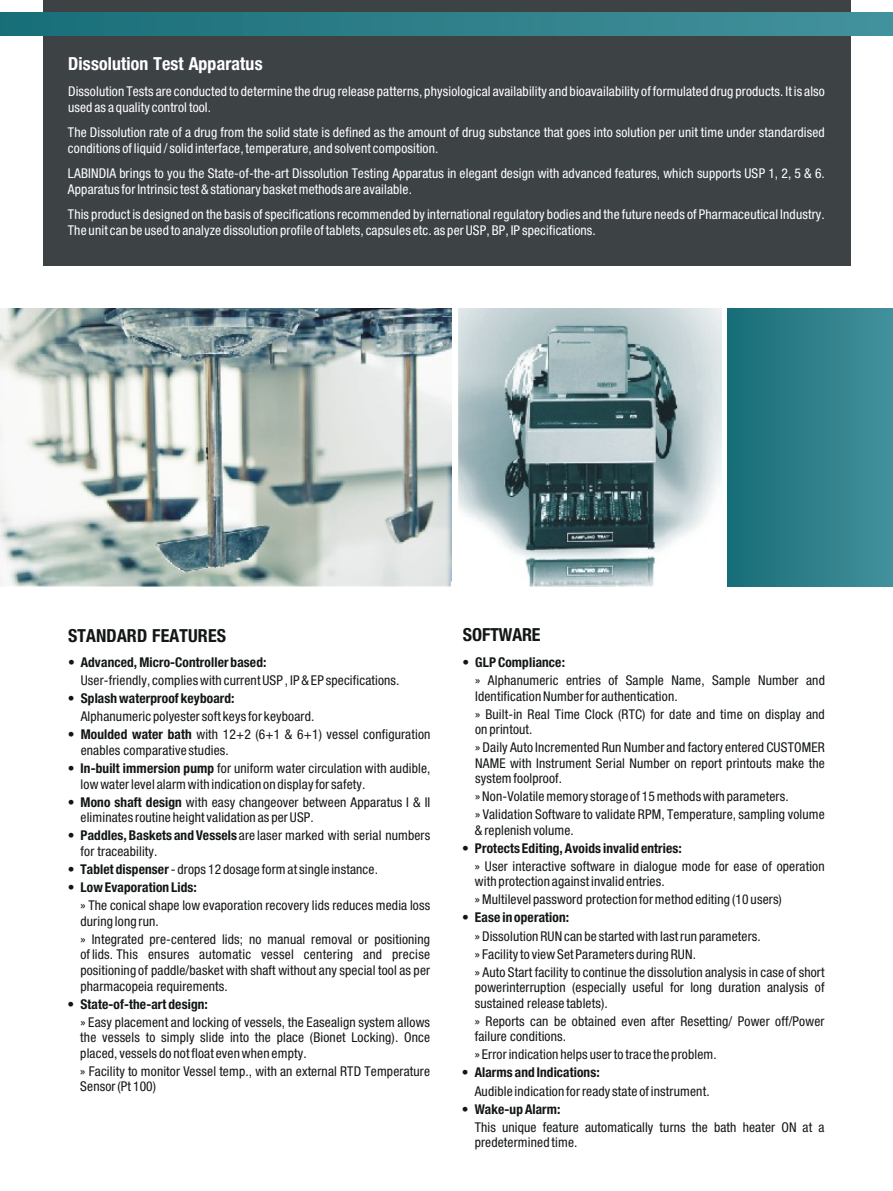
<style>
.page{position:relative;width:893px;height:1191px;background:#fff}
.page>*{position:absolute;margin:0;border:0;box-sizing:border-box;transform-origin:0 0}
.t1{font:18px "Heavenetica Cond 7 Bold SH";letter-spacing:.01em;color:#fff}
.t2{font:18px "Heavenetica Cond 7 Bold SH";letter-spacing:.01em;color:#121714}
.t3{font:13.5px/15.6px "Heavenetica Cond 5 SH";letter-spacing:.01em;color:#121714}
.t4{font:13.5px/16.4px "Heavenetica Cond 5 SH";letter-spacing:.01em;color:#fff}
.t5{font:13.5px "Heavenetica Cond 7 Bold SH";letter-spacing:.01em;color:#121714}
.s1{font-family:"Heavenetica Cond 5 SH"}
.s2{font-family:"Heavenetica Cond 7 Bold SH"}
</style>
<div class="page">
<div style="left:43px;top:0;width:807px;height:266px;background:#3d4245"></div>
<img style="left:0;top:13px;width:893px;height:14px">
<img style="left:0;top:29px;width:893px;height:7px">
<img style="left:0;top:308px;width:452px;height:278px">
<img style="left:458px;top:308px;width:264px;height:278px">
<img style="left:728px;top:308px;width:165px;height:278px">
<h1 class="t1" style="left:68px;top:52px;width:196px">Dissolution Test Apparatus</h1>
<p class="t4" style="left:68px;top:82px;width:758px">Dissolution Tests are conducted to determine the drug release patterns, physiological availability and bioavailability of formulated drug products. It is also used as a quality control tool.</p>
<p class="t4" style="left:68px;top:123px;width:758px">The Dissolution rate of a drug from the solid state is defined as the amount of drug substance that goes into solution per unit time under standardised conditions of liquid / solid interface, temperature, and solvent composition.</p>
<p class="t4" style="left:68px;top:164px;width:758px">LABINDIA brings to you the State-of-the-art Dissolution Testing Apparatus in elegant design with advanced features, which supports USP 1, 2, 5 &amp; 6.<br>Apparatus for Intrinsic test &amp; stationary basket methods are available.</p>
<p class="t4" style="left:68px;top:205px;width:758px">This product is designed on the basis of specifications recommended by international regulatory bodies and the future needs of Pharmaceutical Industry.<br>The unit can be used to analyze dissolution profile of tablets, capsules etc. as per USP, BP, IP specifications.</p>
<h1 class="t2" style="left:68px;top:624px;width:160px">STANDARD FEATURES</h1>
<h1 class="t2" style="left:463px;top:623px;width:79px">SOFTWARE</h1>
<p class="t5" style="left:68px;top:653px;width:200px"><span class="s1">•</span> Advanced, Micro-Controller based:</p>
<p class="t5" style="left:462px;top:653px;width:104px"><span class="s1">•</span> GLP Compliance:</p>
<p class="t3" style="left:81px;top:672px;width:320px">User-friendly, complies with current USP , IP &amp; EP specifications.</p>
<p class="t3" style="left:475px;top:672px;width:351px">» Alphanumeric entries of Sample Name, Sample Number and</p>
<p class="t5" style="left:68px;top:689px;width:168px"><span class="s1">•</span> Splash waterproof keyboard:</p>
<p class="t3" style="left:475px;top:687px;width:204px">Identification Number for authentication.</p>
<p class="t3" style="left:81px;top:708px;width:235px">Alphanumeric polyester soft keys for keyboard.</p>
<p class="t3" style="left:475px;top:705px;width:351px">» Built-in Real Time Clock (RTC) for date and time on display and on printout.</p>
<p class="t3" style="left:81px;top:726px;width:351px;text-indent:-13px">• <span class="s2">Moulded water bath</span> with 12+2 (6+1 &amp; 6+1) vessel configuration enables comparative studies.</p>
<p class="t3" style="left:475px;top:739px;width:351px">» Daily Auto Incremented Run Number and factory entered CUSTOMER<br>NAME with Instrument Serial Number on report printouts make the</p>
<p class="t3" style="left:68px;top:759px;width:364px">• <span class="s2">In-built immersion pump</span> for uniform water circulation with audible,</p>
<p class="t3" style="left:475px;top:770px;width:89px">system foolproof.</p>
<p class="t3" style="left:81px;top:775px;width:286px">low water level alarm with indication on display for safety.</p>
<p class="t3" style="left:475px;top:788px;width:315px">» Non-Volatile memory storage of 15 methods with parameters.</p>
<p class="t3" style="left:68px;top:793px;width:364px">• <span class="s2">Mono shaft design</span> with easy changeover between Apparatus I &amp; II</p>
<p class="t3" style="left:475px;top:806px;width:351px">» Validation Software to validate RPM, Temperature, sampling volume</p>
<p class="t3" style="left:81px;top:809px;width:235px">eliminates routine height validation as per USP.</p>
<p class="t3" style="left:475px;top:821px;width:100px">&amp; replenish volume.</p>
<p class="t3" style="left:68px;top:827px;width:364px">• <span class="s2">Paddles, Baskets and Vessels</span> are laser marked with serial numbers</p>
<p class="t5" style="left:462px;top:839px;width:221px"><span class="s1">•</span> Protects Editing, Avoids invalid entries:</p>
<p class="t3" style="left:81px;top:843px;width:78px">for traceability.</p>
<p class="t3" style="left:68px;top:861px;width:312px">• <span class="s2">Tablet dispenser</span>- drops 12 dosage form at single instance.</p>
<p class="t3" style="left:475px;top:857px;width:351px">» User interactive software in dialogue mode for ease of operation with protection against invalid entries.</p>
<p class="t5" style="left:68px;top:878px;width:131px">• Low Evaporation Lids:</p>
<p class="t3" style="left:475px;top:891px;width:308px">» Multilevel password protection for method editing (10 users)</p>
<p class="t3" style="left:80px;top:897px;width:351px">» The conical shape low evaporation recovery lids reduces media loss</p>
<p class="t5" style="left:462px;top:909px;width:109px">• Ease in operation:</p>
<p class="t3" style="left:80px;top:912px;width:80px">during long run.</p>
<p class="t3" style="left:80px;top:930px;width:351px">» Integrated pre-centered lids; no manual removal or positioning of lids. This ensures automatic vessel centering and precise</p>
<p class="t3" style="left:475px;top:927px;width:287px">» Dissolution RUN can be started with last run parameters.</p>
<p class="t3" style="left:475px;top:945px;width:223px">» Facility to view Set Parameters during RUN.</p>
<p class="t3" style="left:80px;top:962px;width:351px">positioning of paddle/basket with shaft without any special tool as per</p>
<p class="t3" style="left:475px;top:963px;width:351px">» Auto Start facility to continue the dissolution analysis in case of short</p>
<p class="t3" style="left:80px;top:977px;width:149px">pharmacopeia requirements.</p>
<p class="t3" style="left:475px;top:979px;width:351px">powerinterruption (especially useful for long duration analysis of</p>
<p class="t5" style="left:68px;top:995px;width:142px">• State-of-the-art design:</p>
<p class="t3" style="left:475px;top:994px;width:134px">sustained release tablets).</p>
<p class="t3" style="left:80px;top:1013px;width:351px">» Easy placement and locking of vessels, the Easealign system allows</p>
<p class="t3" style="left:475px;top:1012px;width:351px">» Reports can be obtained even after Resetting/ Power off/Power</p>
<p class="t3" style="left:80px;top:1029px;width:351px">the vessels to simply slide into the place (Bionet Locking). Once</p>
<p class="t3" style="left:475px;top:1028px;width:93px">failure conditions.</p>
<p class="t3" style="left:80px;top:1044px;width:228px">placed, vessels do not float even when empty.</p>
<p class="t3" style="left:475px;top:1046px;width:243px">» Error indication helps user to trace the problem.</p>
<p class="t3" style="left:80px;top:1062px;width:351px">» Facility to monitor Vessel temp., with an external RTD Temperature</p>
<p class="t5" style="left:462px;top:1063px;width:139px">• Alarms and Indications:</p>
<p class="t3" style="left:80px;top:1078px;width:77px">Sensor (Pt 100)</p>
<p class="t3" style="left:475px;top:1082px;width:236px">Audible indication for ready state of instrument.</p>
<p class="t5" style="left:462px;top:1100px;width:100px">• Wake-up Alarm:</p>
<p class="t3" style="left:475px;top:1118px;width:351px">This unique feature automatically turns the bath heater ON at a predetermined time.</p>
</div>
